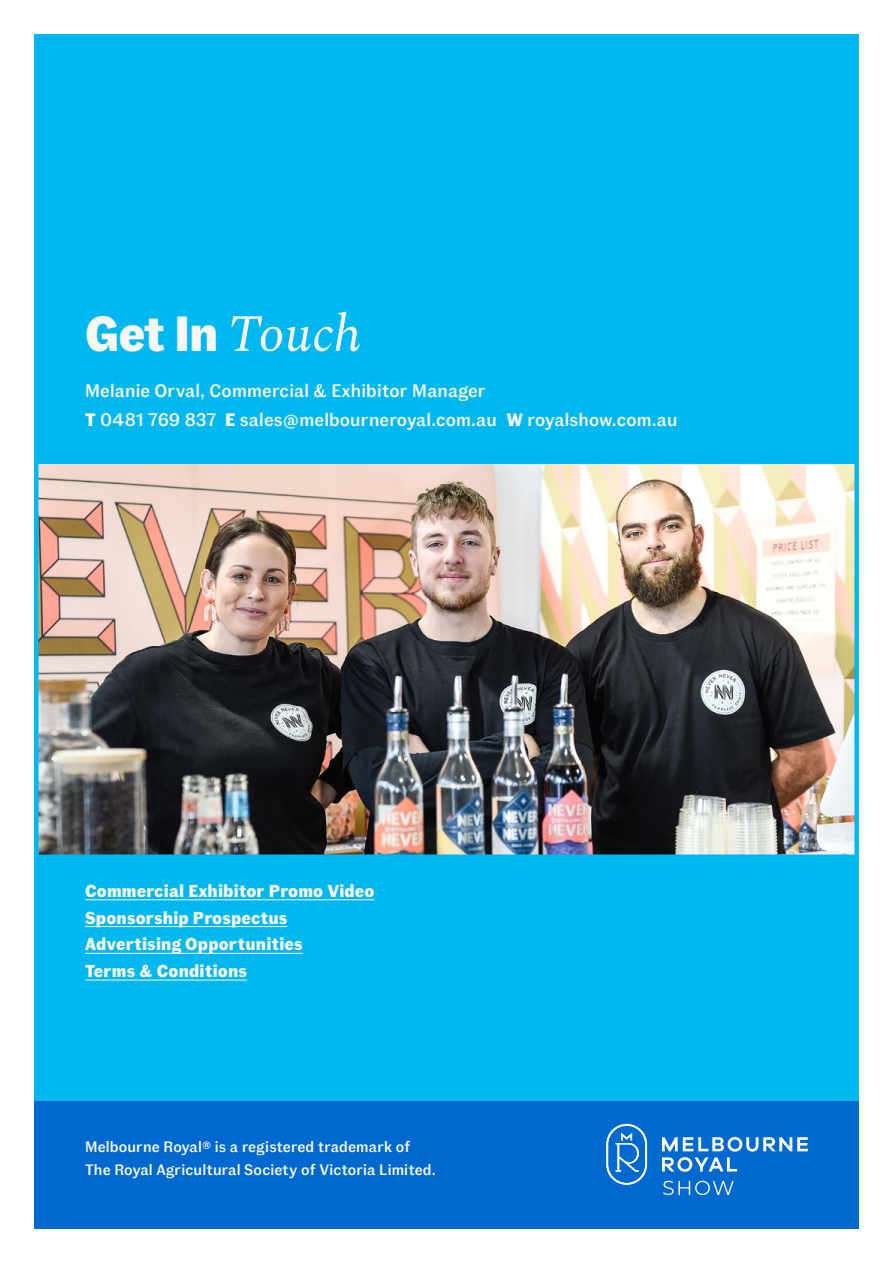
<style>
.page{position:relative;width:893px;height:1263px;background:#fff}
.page>*{position:absolute;margin:0;border:0;box-sizing:border-box;transform-origin:0 0}
.t1{font:700 49.35px "Fann Grotesque Pro";color:#f8f7f1}
.t2{font:500 18px/28.2px "Fann Grotesque Pro";letter-spacing:.01em;color:#f8f7f1}
.t3{font:700 17.25px/26.7px "Fann Grotesque Pro";letter-spacing:.01em;color:#f8f7f1}
.t4{font:500 15px/22.5px "Fann Grotesque Pro";letter-spacing:.01em;color:#f8f7f1}
.s1{font-family:"Spectral";font-weight:400;font-style:italic;font-size:52.35px}
.s2{font-weight:700}
</style>
<div class="page">
<div style="left:34px;top:34px;width:825px;height:1067px;background:#00b8ef"></div>
<div style="left:34px;top:1101px;width:825px;height:128px;background:#0069cf"></div>
<svg style="left:606px;top:1124px;width:41px;height:61px"></svg>
<svg style="left:662px;top:1137px;width:146px;height:35px"></svg>
<svg style="left:663px;top:1181px;width:71px;height:14px"></svg>
<hr style="left:85px;top:899px;width:289px;height:1px;background:#f8f7f1">
<hr style="left:85px;top:926px;width:202px;height:1px;background:#f8f7f1">
<hr style="left:85px;top:953px;width:218px;height:1px;background:#f8f7f1">
<hr style="left:85px;top:980px;width:162px;height:1px;background:#f8f7f1">
<img style="left:39px;top:464px;width:815px;height:390px">
<div style="left:34px;top:459px;width:825px;height:400px;border:4px solid #00b8ef"></div>
<h1 class="t1" style="left:85px;top:304px;width:278px">Get In <span class="s1">Touch</span></h1>
<p class="t2" style="left:85px;top:377px;width:594px">Melanie Orval, Commercial &amp; Exhibitor Manager<br><span class="s2">T</span> 0481 769 837 <span class="s2">E</span> sales@melbourneroyal.com.au <span class="s2">W</span> royalshow.com.au</p>
<p class="t3" style="left:85px;top:878px;width:291px">Commercial Exhibitor Promo Video<br>Sponsorship Prospectus<br>Advertising Opportunities<br>Terms &amp; Conditions</p>
<p class="t4" style="left:85px;top:1136px;width:352px">Melbourne Royal® is a registered trademark of<br>The Royal Agricultural Society of Victoria Limited.</p>
</div>
